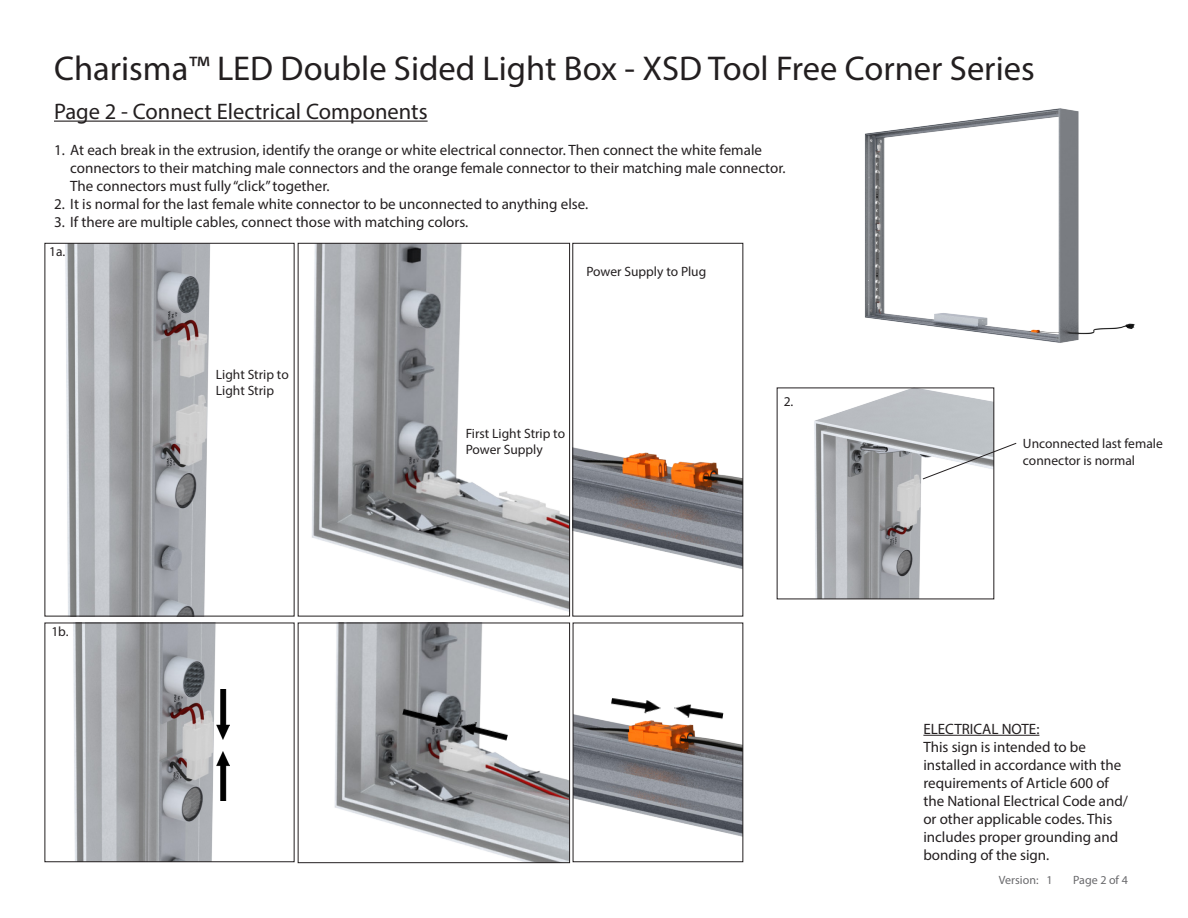
<style>
.page{position:relative;width:1188px;height:918px;background:#fff}
.page>*{position:absolute;margin:0;border:0;box-sizing:border-box;transform-origin:0 0}
.t1{font:34.5px "Myriad Pro";color:#231f20}
.Bullet___Number_Alig{font:22.5px "Myriad Pro";color:#231f20}
.Bullet___Number_Inde{font:15px/18px "Myriad Pro";color:#231f20}
.Step_Number{font:13.5px "Myriad Pro";color:#231f20}
.Step_Text{font:13.5px "Myriad Pro";color:#231f20}
.t2{font:12px "Myriad Pro";color:#69696c}
</style>
<div class="page">
<hr style="left:54px;top:121px;width:374px;height:1px;background:#231f20">
<hr style="left:923px;top:735px;width:116px;height:1px;background:#231f20">
<img style="left:865px;top:108px;width:270px;height:235px">
<img style="left:65px;top:245px;width:145px;height:369px">
<img style="left:312px;top:245px;width:256px;height:367px">
<div style="left:298px;top:243px;width:272px;height:373px;border:1px solid #231f20"></div>
<img style="left:575px;top:714px;width:166px;height:123px">
<div style="left:573px;top:623px;width:170px;height:239px;border:1px solid #231f20"></div>
<img style="left:814px;top:390px;width:178px;height:207px">
<img style="left:334px;top:625px;width:234px;height:236px">
<div style="left:298px;top:623px;width:272px;height:240px;border:1px solid #231f20"></div>
<img style="left:73px;top:625px;width:154px;height:235px">
<svg style="left:922px;top:442px;width:95px;height:38px"></svg>
<img style="left:575px;top:447px;width:166px;height:122px">
<img style="left:216px;top:751px;width:14px;height:50px">
<img style="left:216px;top:690px;width:14px;height:50px">
<img style="left:610px;top:698px;width:52px;height:18px">
<img style="left:673px;top:704px;width:51px;height:19px">
<img style="left:458px;top:718px;width:51px;height:25px">
<img style="left:402px;top:704px;width:51px;height:25px">
<h1 class="t1" style="left:54px;top:47px;width:982px">Charisma™ LED Double Sided Light Box - XSD Tool Free Corner Series</h1>
<p class="Bullet___Number_Alig" style="left:54px;top:97px;width:375px">Page 2 - Connect Electrical Components</p>
<p class="Bullet___Number_Inde" style="left:70px;top:141px;width:717px;text-indent:-16px">1. At each break in the extrusion, identify the orange or white electrical connector. Then connect the white female connectors to their matching male connectors and the orange female connector to their matching male connector.<br>The connectors must fully “click” together.</p>
<p class="Bullet___Number_Inde" style="left:54px;top:195px;width:536px">2. It is normal for the last female white connector to be unconnected to anything else.</p>
<p class="Bullet___Number_Inde" style="left:54px;top:213px;width:416px">3. If there are multiple cables, connect those with matching colors.</p>
<p class="Step_Number" style="left:49px;top:243px;width:18px">1a.</p>
<p class="Step_Number" style="left:51px;top:623px;width:19px">1b.</p>
<p class="Step_Number" style="left:216px;top:366px;width:74px">Light Strip to</p>
<p class="Step_Number" style="left:216px;top:383px;width:60px">Light Strip</p>
<p class="Step_Number" style="left:586px;top:263px;width:121px">Power Supply to Plug</p>
<p class="Step_Number" style="left:466px;top:425px;width:101px">First Light Strip to</p>
<p class="Step_Number" style="left:466px;top:441px;width:79px">Power Supply</p>
<p class="Step_Number" style="left:784px;top:393px;width:11px">2.</p>
<p class="Step_Text" style="left:1023px;top:436px;width:141px">Unconnected last female</p>
<p class="Step_Text" style="left:1023px;top:452px;width:114px">connector is normal</p>
<p class="Bullet___Number_Inde" style="left:923px;top:720px;width:118px">ELECTRICAL NOTE:</p>
<p class="Bullet___Number_Inde" style="left:923px;top:738px;width:206px">This sign is intended to be installed in accordance with the requirements of Article 600 of the National Electrical Code and/ or other applicable codes. This includes proper grounding and bonding of the sign.</p>
<p class="t2" style="left:999px;top:873px;width:41px">Version:</p>
<p class="t2" style="left:1047px;top:873px;width:8px">1</p>
<p class="t2" style="left:1073px;top:873px;width:56px">Page 2 of 4</p>
</div>
